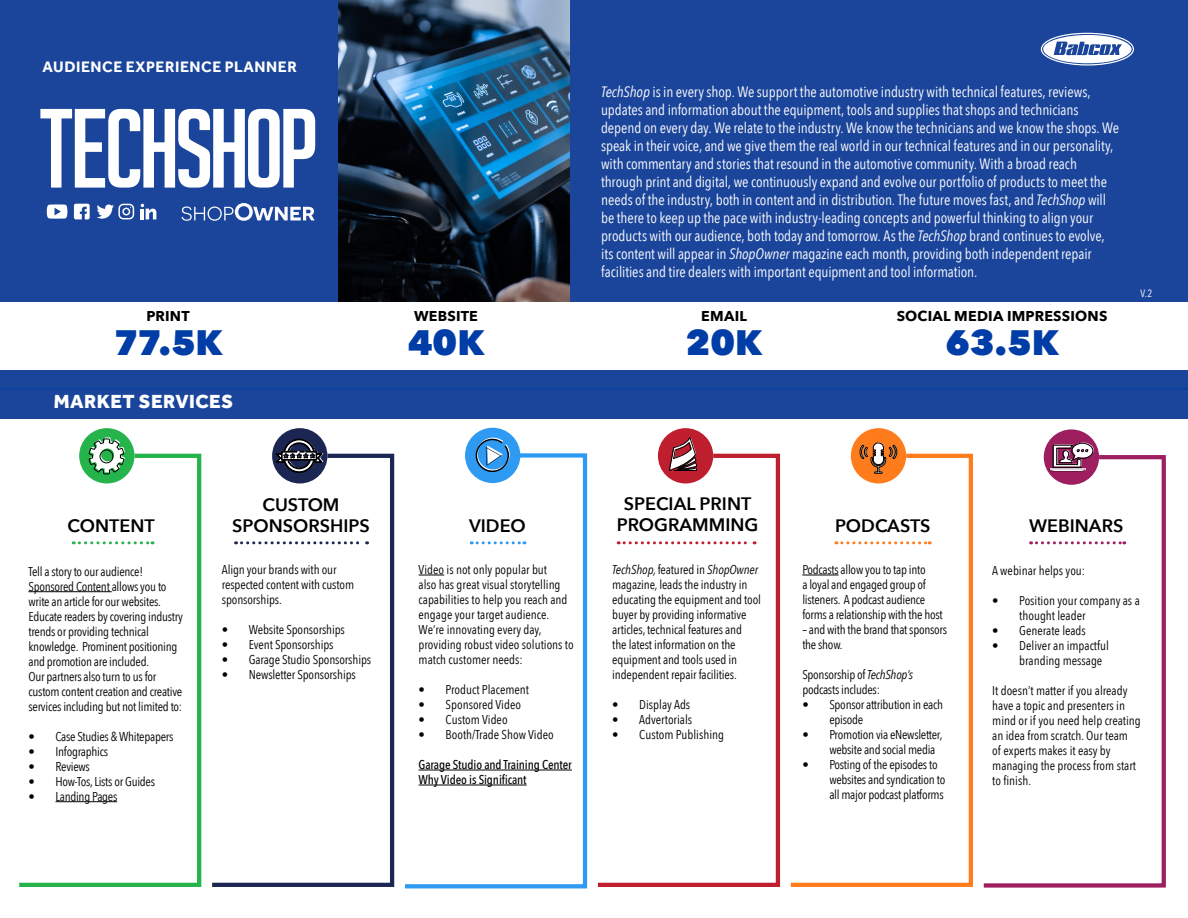
<style>
.page{position:relative;width:1188px;height:918px;background:#fff}
.page>*{position:absolute;margin:0;border:0;box-sizing:border-box;transform-origin:0 0}
.t1{font:800 35.25px "Avenir Next";letter-spacing:-.005em;color:#003da7}
.t2{font:800 19.5px "Effra";letter-spacing:.025em;color:#fff}
.t3{font:600 18px/21.6px "Avenir Next";color:#000;text-align:center}
.t4{font:700 15.6px "Effra";letter-spacing:.035em;color:#fff}
.t5{font:15px/18px "Avenir Next Condensed";letter-spacing:-.005em;color:#fff}
.t6{font:700 14.25px "Avenir Next";letter-spacing:.015em;color:#000}
.t7{font:12.75px/15px "Avenir Next Condensed";letter-spacing:-.01em;color:#000}
.t8{font:500 12.75px/15px "Avenir Next Condensed";letter-spacing:-.01em;color:#000}
.t9{font:10.5px "Avenir Next Condensed";color:#fff}
.s1{font-style:italic}
</style>
<div class="page">
<div style="left:0;top:370px;width:1188px;height:48px;background:#1b459b"></div>
<div style="left:0;top:0;width:1188px;height:302px;background:#1b459b"></div>
<img style="left:339px;top:0;width:231px;height:302px">
<div style="left:1041px;top:33px;width:93px;height:33px;border:1px solid #fff;border-radius:50%"></div>
<svg style="left:1043px;top:35px;width:89px;height:28px"></svg>
<hr style="left:0;top:389px;width:1188px;height:1px;background:#003da7">
<div style="left:79px;top:428px;width:56px;height:55px;background:#25b34b;border-radius:50%"></div>
<svg style="left:89px;top:437px;width:36px;height:15px"></svg>
<svg style="left:19px;top:452px;width:183px;height:435px"></svg>
<svg style="left:73px;top:541px;width:80px;height:3px"></svg>
<div style="left:272px;top:428px;width:55px;height:55px;background:#1b2652;border-radius:50%"></div>
<svg style="left:212px;top:452px;width:183px;height:435px"></svg>
<svg style="left:236px;top:541px;width:132px;height:3px"></svg>
<svg style="left:276px;top:439px;width:48px;height:34px"></svg>
<div style="left:658px;top:428px;width:55px;height:55px;background:#be1e2d;border-radius:50%"></div>
<svg style="left:597px;top:452px;width:184px;height:435px"></svg>
<svg style="left:669px;top:437px;width:27px;height:33px"></svg>
<svg style="left:618px;top:541px;width:137px;height:3px"></svg>
<div style="left:851px;top:428px;width:55px;height:55px;background:#ff7c1d;border-radius:50%"></div>
<svg style="left:790px;top:452px;width:183px;height:435px"></svg>
<svg style="left:860px;top:443px;width:37px;height:31px"></svg>
<svg style="left:836px;top:541px;width:94px;height:3px"></svg>
<div style="left:1044px;top:429px;width:55px;height:56px;background:#9d1f60;border-radius:50%"></div>
<svg style="left:983px;top:453px;width:183px;height:435px"></svg>
<svg style="left:1049px;top:443px;width:45px;height:29px"></svg>
<svg style="left:1031px;top:541px;width:94px;height:3px"></svg>
<div style="left:465px;top:428px;width:55px;height:55px;background:#2f9af1;border-radius:50%"></div>
<svg style="left:405px;top:451px;width:183px;height:438px"></svg>
<svg style="left:475px;top:437px;width:34px;height:36px"></svg>
<svg style="left:471px;top:541px;width:54px;height:3px"></svg>
<svg style="left:40px;top:109px;width:275px;height:79px"></svg>
<svg style="left:74px;top:204px;width:16px;height:15px"></svg>
<svg style="left:47px;top:204px;width:20px;height:15px"></svg>
<svg style="left:97px;top:204px;width:37px;height:15px"></svg>
<svg style="left:182px;top:203px;width:133px;height:18px"></svg>
<svg style="left:141px;top:204px;width:15px;height:15px"></svg>
<p class="t4" style="left:43px;top:58px;width:256px">AUDIENCE EXPERIENCE PLANNER</p>
<p class="t5" style="left:601px;top:82px;width:520px"><span class="s1">TechShop</span> is in every shop. We support the automotive industry with technical features, reviews, updates and information about the equipment, tools and supplies that shops and technicians depend on every day. We relate to the industry. We know the technicians and we know the shops. We speak in their voice, and we give them the real world in our technical features and in our personality, with commentary and stories that resound in the automotive community. With a broad reach through print and digital, we continuously expand and evolve our portfolio of products to meet the needs of the industry, both in content and in distribution. The future moves fast, and <span class="s1">TechShop</span> will be there to keep up the pace with industry-leading concepts and powerful thinking to align your products with our audience, both today and tomorrow. As the <span class="s1">TechShop</span> brand continues to evolve, its content will appear in <span class="s1">ShopOwner</span> magazine each month, providing both independent repair facilities and tire dealers with important equipment and tool information.</p>
<p class="t6" style="left:146px;top:304px;width:45px">PRINT</p>
<p class="t6" style="left:414px;top:304px;width:65px">WEBSITE</p>
<p class="t6" style="left:701px;top:304px;width:47px">EMAIL</p>
<p class="t6" style="left:897px;top:304px;width:212px">SOCIAL MEDIA IMPRESSIONS</p>
<h1 class="t1" style="left:114px;top:321px;width:110px">77.5K</h1>
<h1 class="t1" style="left:408px;top:321px;width:78px">40K</h1>
<h1 class="t1" style="left:686px;top:321px;width:78px">20K</h1>
<h1 class="t1" style="left:946px;top:321px;width:115px">63.5K</h1>
<h2 class="t2" style="left:54px;top:390px;width:181px">MARKET SERVICES</h2>
<p class="t9" style="left:1140px;top:284px;width:14px">V.2</p>
<h3 class="t3" style="left:68px;top:514px;width:89px">CONTENT</h3>
<h3 class="t3" style="left:232px;top:493px;width:139px">CUSTOM<br>SPONSORSHIPS</h3>
<h3 class="t3" style="left:469px;top:514px;width:58px">VIDEO</h3>
<h3 class="t3" style="left:617px;top:492px;width:143px">SPECIAL PRINT<br>PROGRAMMING</h3>
<h3 class="t3" style="left:835px;top:514px;width:97px">PODCASTS</h3>
<h3 class="t3" style="left:1029px;top:514px;width:96px">WEBINARS</h3>
<p class="t7" style="left:28px;top:563px;width:156px">Tell a story to our audience!<br>Sponsored Content allows you to write an article for our websites.<br>Educate readers by covering industry trends or providing technical knowledge. Prominent positioning and promotion are included.<br>Our partners also turn to us for custom content creation and creative services including but not limited to:</p>
<p class="t7" style="left:28px;top:728px;width:146px">• Case Studies &amp; Whitepapers</p>
<p class="t7" style="left:28px;top:743px;width:81px">• Infographics</p>
<p class="t7" style="left:28px;top:758px;width:63px">• Reviews</p>
<p class="t7" style="left:28px;top:773px;width:128px">• How-Tos, Lists or Guides</p>
<p class="t7" style="left:28px;top:788px;width:90px">• Landing Pages</p>
<p class="t7" style="left:222px;top:561px;width:134px">Align your brands with our respected content with custom sponsorships.</p>
<p class="t7" style="left:222px;top:621px;width:125px">• Website Sponsorships</p>
<p class="t7" style="left:222px;top:636px;width:113px">• Event Sponsorships</p>
<p class="t7" style="left:222px;top:651px;width:151px">• Garage Studio Sponsorships</p>
<p class="t7" style="left:222px;top:666px;width:135px">• Newsletter Sponsorships</p>
<p class="t7" style="left:419px;top:561px;width:157px">Video is not only popular but<br>also has great visual storytelling capabilities to help you reach and engage your target audience.<br>We’re innovating every day, providing robust video solutions to match customer needs:</p>
<p class="t7" style="left:419px;top:681px;width:112px">• Product Placement</p>
<p class="t7" style="left:419px;top:696px;width:104px">• Sponsored Video</p>
<p class="t7" style="left:419px;top:711px;width:91px">• Custom Video</p>
<p class="t7" style="left:419px;top:726px;width:137px">• Booth/Trade Show Video</p>
<p class="t8" style="left:419px;top:757px;width:155px">Garage Studio and Training Center<br>Why Video is Significant</p>
<p class="t7" style="left:612px;top:561px;width:150px"><span class="s1">TechShop,</span> featured in <span class="s1">ShopOwner </span>magazine<span class="s1">,</span> leads the industry in educating the equipment and tool buyer by providing informative articles, technical features and<br>the latest information on the equipment and tools used in independent repair facilities.</p>
<p class="t7" style="left:612px;top:696px;width:80px">• Display Ads</p>
<p class="t7" style="left:612px;top:711px;width:81px">• Advertorials</p>
<p class="t7" style="left:612px;top:726px;width:113px">• Custom Publishing</p>
<p class="t7" style="left:802px;top:561px;width:142px">Podcasts allow you to tap into<br>a loyal and engaged group of listeners. A podcast audience forms a relationship with the host</p>
<p class="t7" style="left:802px;top:621px;width:146px">– and with the brand that sponsors the show.</p>
<p class="t7" style="left:802px;top:666px;width:112px">Sponsorship of <span class="s1">TechShop’s </span>podcasts includes:</p>
<p class="t7" style="left:829px;top:696px;width:115px;text-indent:-27px">• Sponsor attribution in each episode</p>
<p class="t7" style="left:829px;top:726px;width:115px;text-indent:-27px">• Promotion via eNewsletter, website and social media</p>
<p class="t7" style="left:829px;top:756px;width:117px;text-indent:-27px">• Posting of the episodes to websites and syndication to all major podcast platforms</p>
<p class="t7" style="left:992px;top:563px;width:94px">A webinar helps you:</p>
<p class="t7" style="left:1019px;top:593px;width:122px;text-indent:-27px">• Position your company as a thought leader</p>
<p class="t7" style="left:992px;top:623px;width:95px">• Generate leads</p>
<p class="t7" style="left:1019px;top:638px;width:91px;text-indent:-27px">• Deliver an impactful branding message</p>
<p class="t7" style="left:992px;top:683px;width:150px">It doesn’t matter if you already have a topic and presenters in mind or if you need help creating an idea from scratch. Our team<br>of experts makes it easy by managing the process from start to finish.</p>
</div>
